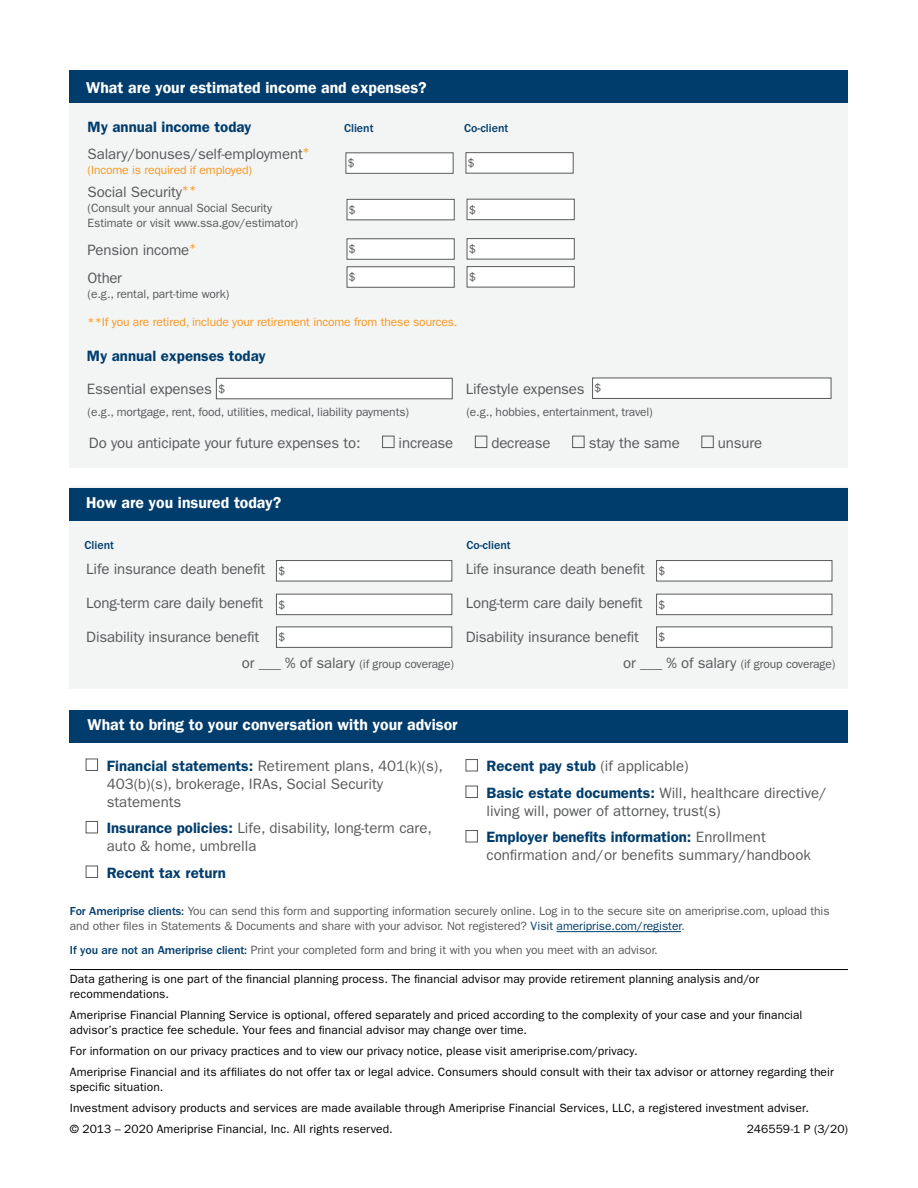
<style>
.page{position:relative;width:918px;height:1188px;background:#fff}
.page>*{position:absolute;margin:0;border:0;box-sizing:border-box;transform-origin:0 0}
.t1{font:700 15.75px "ITC Frank Goth For AMPF Dm";color:#fff}
.t2{font:15px/18px "ITC Franklin Gothic Std";letter-spacing:-.01em;color:#58595b}
.t3{font:600 15px "ITC Franklin Gothic Std";color:#003d6d}
.t4{font:12px/21px "ITC Franklin Gothic Std";letter-spacing:.01em;color:#000}
.t5{font:12px/15px "ITC Franklin Gothic Std";letter-spacing:-.005em;color:#58595b}
.t6{font:12px "ITC Franklin Gothic Std";letter-spacing:-.01em;color:#f8971d}
.t7{font:500 12px "ITC Franklin Gothic Std";color:#003d6d}
.s1{font-size:15px}
.s2{font-weight:600;color:#003d6d}
.s3{font-weight:500;color:#003d6d}
.s4{color:#003d6d}
</style>
<div class="page">
<div style="left:70px;top:710px;width:778px;height:32px;background:#003d6d"></div>
<div style="left:70px;top:487px;width:778px;height:202px;background:#f3f4f4"></div>
<div style="left:70px;top:488px;width:778px;height:33px;background:#003d6d"></div>
<div style="left:70px;top:71px;width:778px;height:397px;background:#f3f4f4"></div>
<div style="left:70px;top:70px;width:778px;height:33px;background:#003d6d"></div>
<div style="left:382px;top:436px;width:12px;height:12px;border:1px solid #58595b"></div>
<div style="left:475px;top:436px;width:12px;height:12px;border:1px solid #58595b"></div>
<div style="left:572px;top:436px;width:13px;height:12px;border:1px solid #58595b"></div>
<div style="left:701px;top:436px;width:13px;height:12px;border:1px solid #58595b"></div>
<div style="left:86px;top:759px;width:12px;height:12px;border:1px solid #58595b"></div>
<div style="left:86px;top:821px;width:12px;height:12px;border:1px solid #58595b"></div>
<div style="left:86px;top:866px;width:12px;height:12px;border:1px solid #58595b"></div>
<div style="left:216px;top:378px;width:236px;height:21px;background:#fff"></div>
<div style="left:216px;top:378px;width:237px;height:21px;border:1px solid #58595b"></div>
<div style="left:593px;top:378px;width:238px;height:20px;background:#fff"></div>
<div style="left:592px;top:378px;width:239px;height:21px;border:1px solid #58595b"></div>
<div style="left:276px;top:561px;width:176px;height:20px;background:#fff"></div>
<div style="left:276px;top:560px;width:176px;height:21px;border:1px solid #58595b"></div>
<div style="left:657px;top:561px;width:175px;height:20px;background:#fff"></div>
<div style="left:656px;top:560px;width:176px;height:21px;border:1px solid #58595b"></div>
<div style="left:276px;top:594px;width:176px;height:21px;background:#fff"></div>
<div style="left:276px;top:594px;width:176px;height:21px;border:1px solid #58595b"></div>
<div style="left:657px;top:594px;width:175px;height:21px;background:#fff"></div>
<div style="left:656px;top:594px;width:176px;height:21px;border:1px solid #58595b"></div>
<div style="left:276px;top:627px;width:176px;height:20px;background:#fff"></div>
<div style="left:276px;top:627px;width:176px;height:21px;border:1px solid #58595b"></div>
<div style="left:657px;top:627px;width:175px;height:20px;background:#fff"></div>
<div style="left:656px;top:627px;width:176px;height:21px;border:1px solid #58595b"></div>
<hr style="left:70px;top:969px;width:778px;height:1px;background:#000">
<div style="left:466px;top:153px;width:107px;height:20px;background:#fff"></div>
<div style="left:466px;top:152px;width:108px;height:22px;border:1px solid #58595b"></div>
<div style="left:467px;top:199px;width:107px;height:21px;background:#fff"></div>
<div style="left:467px;top:199px;width:108px;height:21px;border:1px solid #58595b"></div>
<div style="left:467px;top:239px;width:107px;height:20px;background:#fff"></div>
<div style="left:467px;top:238px;width:108px;height:21px;border:1px solid #58595b"></div>
<div style="left:467px;top:267px;width:107px;height:20px;background:#fff"></div>
<div style="left:467px;top:266px;width:108px;height:21px;border:1px solid #58595b"></div>
<div style="left:346px;top:153px;width:107px;height:20px;background:#fff"></div>
<div style="left:346px;top:152px;width:108px;height:22px;border:1px solid #58595b"></div>
<div style="left:347px;top:199px;width:107px;height:21px;background:#fff"></div>
<div style="left:347px;top:199px;width:108px;height:21px;border:1px solid #58595b"></div>
<div style="left:347px;top:239px;width:107px;height:20px;background:#fff"></div>
<div style="left:347px;top:238px;width:108px;height:22px;border:1px solid #58595b"></div>
<div style="left:347px;top:267px;width:107px;height:20px;background:#fff"></div>
<div style="left:347px;top:266px;width:108px;height:22px;border:1px solid #58595b"></div>
<div style="left:466px;top:759px;width:12px;height:12px;border:1px solid #58595b"></div>
<div style="left:466px;top:786px;width:12px;height:12px;border:1px solid #58595b"></div>
<div style="left:466px;top:830px;width:12px;height:12px;border:1px solid #58595b"></div>
<hr style="left:557px;top:931px;width:124px;height:1px;background:#003d6d">
<h1 class="t1" style="left:86px;top:78px;width:342px">What are your estimated income and expenses?</h1>
<p class="t3" style="left:88px;top:118px;width:165px">My annual income today</p>
<p class="t7" style="left:344px;top:122px;width:31px">Client</p>
<p class="t7" style="left:464px;top:122px;width:46px">Co-client</p>
<p class="t5" style="left:468px;top:156px;width:9px">$</p>
<p class="t5" style="left:469px;top:202px;width:9px">$</p>
<p class="t5" style="left:469px;top:241px;width:9px">$</p>
<p class="t5" style="left:469px;top:269px;width:9px">$</p>
<p class="t2" style="left:88px;top:145px;width:224px">Salary/bonuses/self-employment<sup>*</sup></p>
<p class="t6" style="left:88px;top:163px;width:166px">(Income is required if employed)</p>
<p class="t2" style="left:88px;top:183px;width:110px">Social Security<sup>**</sup></p>
<p class="t5" style="left:88px;top:201px;width:212px">(Consult your annual Social Security<br>Estimate or visit www.ssa.gov/estimator)</p>
<p class="t2" style="left:88px;top:236px;width:110px;line-height:28px">Pension income<sup>*<br></sup>Other</p>
<p class="t5" style="left:88px;top:287px;width:143px">(e.g., rental, part-time work)</p>
<p class="t5" style="left:348px;top:156px;width:9px">$</p>
<p class="t5" style="left:349px;top:202px;width:9px">$</p>
<p class="t5" style="left:349px;top:242px;width:9px">$</p>
<p class="t5" style="left:349px;top:270px;width:9px">$</p>
<p class="t6" style="left:88px;top:315px;width:371px">**If you are retired, include your retirement income from these sources.</p>
<p class="t3" style="left:87px;top:347px;width:180px">My annual expenses today</p>
<p class="t2" style="left:87px;top:380px;width:126px">Essential expenses</p>
<p class="t2" style="left:466px;top:380px;width:120px">Lifestyle expenses</p>
<p class="t5" style="left:218px;top:381px;width:9px">$</p>
<p class="t5" style="left:594px;top:381px;width:9px">$</p>
<p class="t5" style="left:88px;top:404px;width:323px">(e.g., mortgage, rent, food, utilities, medical, liability payments)</p>
<p class="t5" style="left:466px;top:404px;width:188px">(e.g., hobbies, entertainment, travel)</p>
<p class="t2" style="left:89px;top:434px;width:273px">Do you anticipate your future expenses to:</p>
<p class="t2" style="left:399px;top:434px;width:56px">increase</p>
<p class="t2" style="left:491px;top:434px;width:61px">decrease</p>
<p class="t2" style="left:589px;top:434px;width:93px">stay the same</p>
<p class="t2" style="left:718px;top:434px;width:46px">unsure</p>
<h1 class="t1" style="left:86px;top:494px;width:196px">How are you insured today?</h1>
<p class="t7" style="left:85px;top:539px;width:31px">Client</p>
<p class="t7" style="left:466px;top:539px;width:46px">Co-client</p>
<p class="t2" style="left:86px;top:560px;width:181px">Life insurance death benefit</p>
<p class="t2" style="left:86px;top:594px;width:178px">Long-term care daily benefit</p>
<p class="t2" style="left:86px;top:628px;width:175px">Disability insurance benefit</p>
<p class="t2" style="left:466px;top:560px;width:181px">Life insurance death benefit</p>
<p class="t2" style="left:466px;top:594px;width:178px">Long-term care daily benefit</p>
<p class="t2" style="left:466px;top:628px;width:175px">Disability insurance benefit</p>
<p class="t5" style="left:278px;top:563px;width:9px">$</p>
<p class="t5" style="left:658px;top:563px;width:9px">$</p>
<p class="t5" style="left:278px;top:597px;width:9px">$</p>
<p class="t5" style="left:658px;top:597px;width:9px">$</p>
<p class="t5" style="left:278px;top:630px;width:9px">$</p>
<p class="t5" style="left:658px;top:630px;width:9px">$</p>
<p class="t5" style="left:242px;top:656px;width:214px"><span class="s1">or ___ % of salary</span> (if group coverage)</p>
<p class="t5" style="left:623px;top:656px;width:214px"><span class="s1">or ___ % of salary</span> (if group coverage)</p>
<h1 class="t1" style="left:88px;top:715px;width:372px">What to bring to your conversation with your advisor</h1>
<p class="t2" style="left:107px;top:757px;width:338px"><span class="s2">Financial statements:</span> Retirement plans, 401(k)(s),<br>403(b)(s), brokerage, IRAs, Social Security statements</p>
<p class="t2" style="left:107px;top:819px;width:327px"><span class="s2">Insurance policies:</span> Life, disability, long-term care, auto &amp; home, umbrella</p>
<p class="t3" style="left:107px;top:864px;width:121px">Recent tax return</p>
<p class="t2" style="left:487px;top:753px;width:342px;line-height:26.5px"><span class="s2">Recent pay stub</span> (if applicable)<br><span class="s2">Basic estate documents:</span> Will, healthcare directive/</p>
<p class="t2" style="left:487px;top:798px;width:281px;line-height:26.5px">living will, power of attorney, trust(s)<br><span class="s2">Employer benefits information:</span> Enrollment</p>
<p class="t2" style="left:487px;top:846px;width:326px">confirmation and/or benefits summary/handbook</p>
<p class="t5" style="left:70px;top:904px;width:761px"><span class="s3">For Ameriprise clients:</span> You can send this form and supporting information securely online. Log in to the secure site on ameriprise.com, upload this and other files in Statements &amp; Documents and share with your advisor. Not registered? <span class="s4">Visit ameriprise.com/register</span>.</p>
<p class="t5" style="left:70px;top:942px;width:590px"><span class="s3">If you are not an Ameriprise client:</span> Print your completed form and bring it with you when you meet with an advisor.</p>
<p class="t4" style="left:70px;top:972px;width:691px;line-height:15px">Data gathering is one part of the financial planning process. The financial advisor may provide retirement planning analysis and/or recommendations.</p>
<p class="t4" style="left:70px;top:1008px;width:734px;line-height:15px">Ameriprise Financial Planning Service is optional, offered separately and priced according to the complexity of your case and your financial advisor’s practice fee schedule. Your fees and financial advisor may change over time.</p>
<p class="t4" style="left:70px;top:1041px;width:766px">For information on our privacy practices and to view our privacy notice, please visit ameriprise.com/privacy.<br>Ameriprise Financial and its affiliates do not offer tax or legal advice. Consumers should consult with their tax advisor or attorney regarding their</p>
<p class="t4" style="left:70px;top:1077px;width:741px">specific situation.<br>Investment advisory products and services are made available through Ameriprise Financial Services, LLC, a registered investment adviser. © 2013 – 2020 Ameriprise Financial, Inc. All rights reserved.</p>
<p class="t4" style="left:747px;top:1119px;width:103px">246559-1 P (3/20)</p>
</div>
